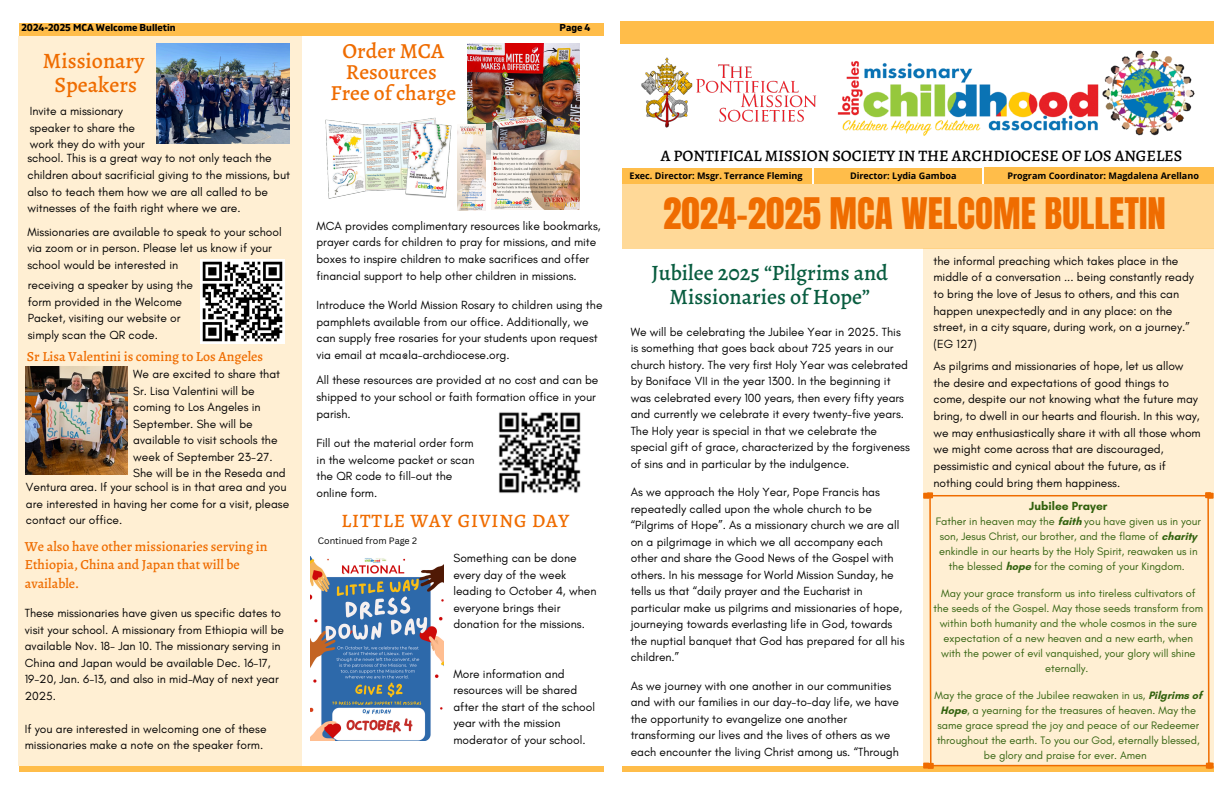
<style>
.page{position:relative;width:1224px;height:792px;background:#fff}
.page>*{position:absolute;margin:0;border:0;box-sizing:border-box;transform-origin:0 0}
.t1{font:37px "Anton";color:#ef6c00}
.t2{font:500 22px/24px "Alegreya";color:#095d40;text-align:center}
.t3{font:500 22px/24px "Alegreya";color:#ef6c00;text-align:center}
.t4{font:500 21.5px/21.3px "Alegreya";color:#ef6c00;text-align:center}
.t5{font:500 19px "Alegreya";letter-spacing:.05em;color:#ef6c00}
.t6{font:500 16px "Alegreya";color:#000}
.t7{font:500 13.9px/18.8px "Alegreya";color:#ef6c00}
.t8{font:12px/16.5px "Glacial Indifference";color:#000}
.t9{font:700 12px "Glacial Indifference";color:#32620e}
.t10{font:11px/15px "Glacial Indifference";color:#32620e;text-align:center}
.t11{font:700 10px "Gilam";color:#000}
.t12{font:700 9.1px "Open Sans";color:#000}
.t13{font:9px "Canva Sans";color:#000}
.s1{font-weight:700}
</style>
<div class="page">
<div style="left:620px;top:21px;width:594px;height:22px;background:#ffbd4a"></div>
<img style="left:641px;top:57px;width:176px;height:71px">
<img style="left:837px;top:50px;width:358px;height:86px">
<div style="left:622px;top:184px;width:592px;height:64px;background:#ffd998"></div>
<div style="left:622px;top:168px;width:190px;height:16px;background:#ffbd4a"></div>
<div style="left:814px;top:168px;width:168px;height:16px;background:#ffbd4a"></div>
<div style="left:984px;top:168px;width:230px;height:16px;background:#ffbd4a"></div>
<div style="left:19px;top:766px;width:585px;height:5px;background:#ffbd4a"></div>
<div style="left:19px;top:23px;width:585px;height:13px;background:#ffbd4a"></div>
<div style="left:19px;top:37px;width:283px;height:729px;background:#ffefd3"></div>
<div style="left:923px;top:248px;width:291px;height:518px;background:#ffefd3"></div>
<div style="left:622px;top:766px;width:592px;height:5px;background:#ffbd4a"></div>
<img style="left:325px;top:117px;width:126px;height:82px">
<img style="left:499px;top:412px;width:82px;height:81px">
<img style="left:201px;top:259px;width:84px;height:84px">
<img style="left:467px;top:44px;width:113px;height:115px">
<img style="left:310px;top:556px;width:134px;height:185px">
<img style="left:26px;top:367px;width:101px;height:108px">
<img style="left:157px;top:43px;width:133px;height:100px">
<hr style="left:929px;top:495px;width:279px;height:1px;background:#ef6c00">
<hr style="left:929px;top:765px;width:279px;height:1px;background:#ef6c00">
<svg style="left:923px;top:492px;width:11px;height:277px"></svg>
<svg style="left:1205px;top:492px;width:9px;height:277px"></svg>
<img style="left:492px;top:151px;width:87px;height:58px">
<img style="left:457px;top:125px;width:29px;height:85px">
<p class="t11" style="left:21px;top:22px;width:156px">2024-2025 MCA Welcome Bulletin</p>
<p class="t11" style="left:560px;top:22px;width:32px">Page 4</p>
<p class="t3" style="left:43px;top:48px;width:103px">Missionary<br>Speakers</p>
<h6 class="t8" style="left:30px;top:103px;width:117px">Invite a missionary speaker to share the work they do with your</h6>
<p class="t8" style="left:27px;top:150px;width:264px">school. This is a great way to not only teach the children about sacrificial giving to the missions, but also to teach them how we are all called to be witnesses of the faith right where we are.</p>
<h4 class="t8" style="left:27px;top:223px;width:256px">Missionaries are available to speak to your school via zoom or in person. Please let us know if your school would be interested in</h4>
<p class="t8" style="left:28px;top:277px;width:167px">receiving a speaker by using the form provided in the Welcome<br>Packet, visiting our website or simply scan the QR code.</p>
<p class="t7" style="left:27px;top:347px;width:238px">Sr Lisa Valentini is coming to Los Angeles</p>
<p class="t8" style="left:133px;top:366px;width:154px">We are excited to share that<br>Sr. Lisa Valentini will be coming to Los Angeles in<br>September. She will be available to visit schools the week of September 23-27.<br>She will be in the Reseda and</p>
<h6 class="t8" style="left:26px;top:479px;width:265px">Ventura area. If your school is in that area and you are interested in having her come for a visit, please contact our office.</h6>
<h1 class="t7" style="left:25px;top:537px;width:244px">We also have other missionaries serving in<br>Ethiopia, China and Japan that will be available.</h1>
<h6 class="t8" style="left:25px;top:605px;width:261px">These missionaries have given us specific dates to visit your school. A missionary from Ethiopia will be available Nov. 18- Jan 10. The missionary serving in China and Japan would be available Dec. 16-17, 19-20, Jan. 6-13, and also in mid-May of next year 2025.</h6>
<h6 class="t8" style="left:25px;top:720px;width:243px">If you are interested in welcoming one of these missionaries make a note on the speaker form.</h6>
<h3 class="t4" style="left:331px;top:40px;width:127px">Order MCA<br>Resources<br>Free of charge</h3>
<p class="t8" style="left:316px;top:217px;width:286px;line-height:16.8px">MCA provides complimentary resources like bookmarks, prayer cards for children to pray for missions, and mite boxes to inspire children to make sacrifices and offer financial support to help other children in missions.</p>
<p class="t8" style="left:316px;top:296px;width:288px;line-height:16.8px">Introduce the World Mission Rosary to children using the pamphlets available from our office. Additionally, we can supply free rosaries for your students upon request via email at mca@la-archdiocese.org.</p>
<h6 class="t8" style="left:316px;top:371px;width:283px;line-height:16.8px">All these resources are provided at no cost and can be shipped to your school or faith formation office in your parish.</h6>
<h6 class="t8" style="left:317px;top:435px;width:159px">Fill out the material order form in the welcome packet or scan the QR code to fill-out the online form.</h6>
<h6 class="t5" style="left:342px;top:508px;width:229px">LITTLE WAY GIVING DAY</h6>
<h6 class="t8" style="left:453px;top:550px;width:145px">Something can be done every day of the week leading to October 4, when everyone brings their donation for the missions.</h6>
<h6 class="t13" style="left:318px;top:534px;width:101px">Continued from Page 2</h6>
<h6 class="t8" style="left:453px;top:666px;width:143px">More information and resources will be shared after the start of the school year with the mission moderator of your school.</h6>
<h2 class="t6" style="left:661px;top:144px;width:523px">A PONTIFICAL MISSION SOCIETY IN THE ARCHDIOCESE OF LOS ANGELES</h2>
<h6 class="t12" style="left:630px;top:169px;width:175px">Exec. Director: Msgr. Terrance Fleming</h6>
<h6 class="t12" style="left:850px;top:170px;width:108px">Director: Lydia Gamboa</h6>
<h6 class="t12" style="left:1007px;top:169px;width:193px">Program Coordinator: Magdalena Arellano</h6>
<h2 class="t1" style="left:663px;top:187px;width:504px">2024-2025 MCA WELCOME BULLETIN</h2>
<h2 class="t2" style="left:652px;top:261px;width:238px">Jubilee 2025 “Pilgrims and<br>Missionaries of Hope”</h2>
<p class="t8" style="left:631px;top:323px;width:281px">We will be celebrating the Jubilee Year in 2025. This is something that goes back about 725 years in our church history. The very first Holy Year was celebrated by Boniface VII in the year 1300. In the beginning it was celebrated every 100 years, then every fifty years and currently we celebrate it every twenty-five years.<br>The Holy year is special in that we celebrate the special gift of grace, characterized by the forgiveness of sins and in particular by the indulgence.</p>
<p class="t8" style="left:631px;top:484px;width:275px">As we approach the Holy Year, Pope Francis has repeatedly called upon the whole church to be “Pilgrims of Hope”. As a missionary church we are all on a pilgrimage in which we all accompany each other and share the Good News of the Gospel with others. In his message for World Mission Sunday, he tells us that “daily prayer and the Eucharist in particular make us pilgrims and missionaries of hope, journeying towards everlasting life in God, towards the nuptial banquet that God has prepared for all his children.”</p>
<p class="t8" style="left:631px;top:677px;width:270px">As we journey with one another in our communities and with our families in our day-to-day life, we have the opportunity to evangelize one another transforming our lives and the lives of others as we each encounter the living Christ among us. “Through</p>
<h6 class="t8" style="left:934px;top:252px;width:262px">the informal preaching which takes place in the middle of a conversation ... being constantly ready to bring the love of Jesus to others, and this can happen unexpectedly and in any place: on the street, in a city square, during work, on a journey.” (EG 127)</h6>
<h6 class="t8" style="left:934px;top:357px;width:269px">As pilgrims and missionaries of hope, let us allow the desire and expectations of good things to come, despite our not knowing what the future may bring, to dwell in our hearts and flourish. In this way, we may enthusiastically share it with all those whom we might come across that are discouraged, pessimistic and cynical about the future, as if nothing could bring them happiness.</h6>
<h6 class="t9" style="left:1029px;top:498px;width:80px">Jubilee Prayer</h6>
<h6 class="t10" style="left:936px;top:514px;width:267px">Father in heaven may the <span class="s1">faith</span> you have given us in your son, Jesus Christ, our brother, and the flame of <span class="s1">charity </span>enkindle in our hearts by the Holy Spirit, reawaken us in the blessed <span class="s1">hope</span> for the coming of your Kingdom.</h6>
<p class="t10" style="left:934px;top:586px;width:271px">May your grace transform us into tireless cultivators of the seeds of the Gospel. May those seeds transform from within both humanity and the whole cosmos in the sure expectation of a new heaven and a new earth, when with the power of evil vanquished, your glory will shine eternally.</p>
<h6 class="t10" style="left:935px;top:688px;width:269px">May the grace of the Jubilee reawaken in us, <span class="s1">Pilgrims of Hope</span>, a yearning for the treasures of heaven. May the same grace spread the joy and peace of our Redeemer throughout the earth. To you our God, eternally blessed, be glory and praise for ever. Amen</h6>
</div>
